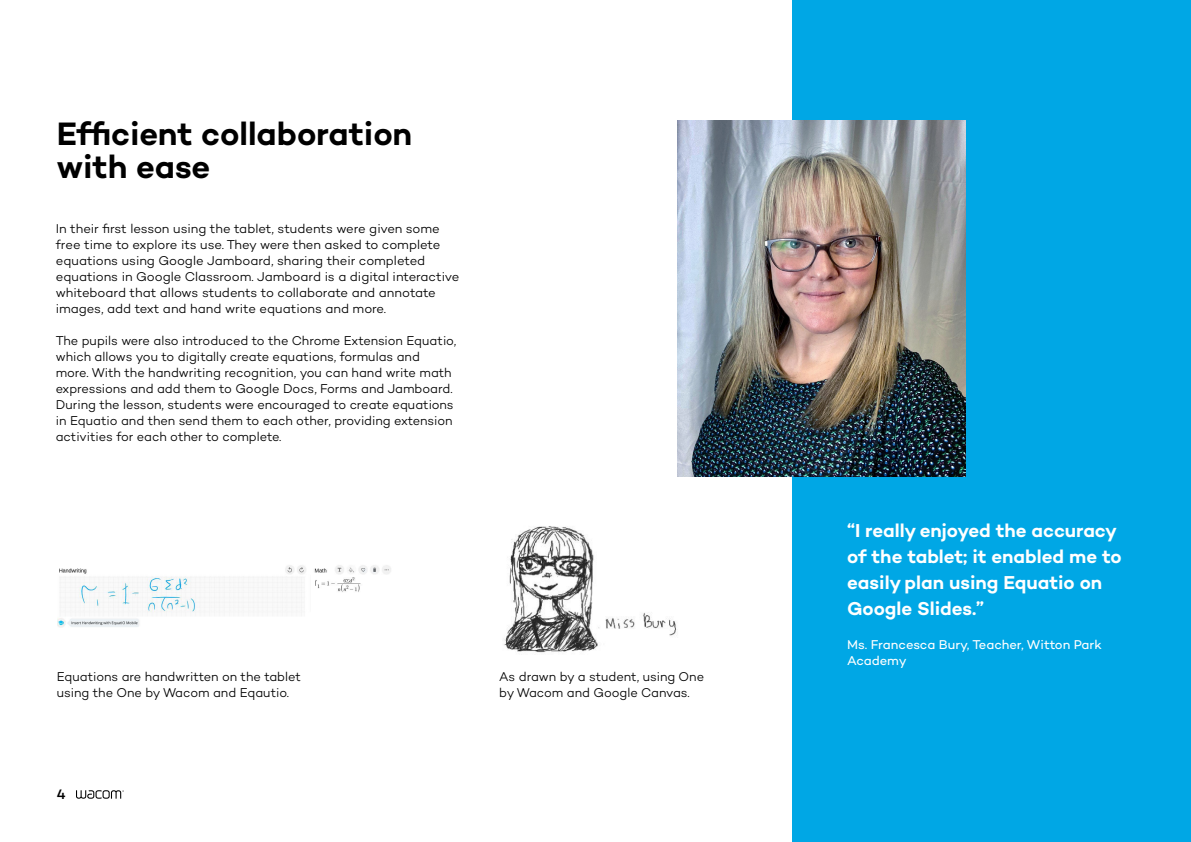
<style>
.page{position:relative;width:1191px;height:842px;background:#fff}
.page>*{position:absolute;margin:0;border:0;box-sizing:border-box;transform-origin:0 0}
.t1{font:600 33px/33px "Campton Wacom";letter-spacing:-.005em;color:#000}
.t2{font:600 19px/26px "Campton Wacom";color:#fff}
.t3{font:500 14px "Campton";color:#000}
.t4{font:300 13px/16px "Campton Wacom";color:#000}
.t5{font:13px/16px "Campton Wacom";letter-spacing:-.005em;color:#fff}
</style>
<div class="page">
<svg style="left:76px;top:790px;width:48px;height:9px"></svg>
<div style="left:792px;top:0;width:399px;height:842px;background:#00a7e5"></div>
<img style="left:504px;top:526px;width:172px;height:127px">
<img style="left:677px;top:121px;width:288px;height:355px">
<img style="left:57px;top:565px;width:334px;height:62px">
<h1 class="t1" style="left:57px;top:116px;width:357px">Efficient collaboration with ease</h1>
<p class="t4" style="left:56px;top:220px;width:405px">In their first lesson using the tablet, students were given some free time to explore its use. They were then asked to complete equations using Google Jamboard, sharing their completed equations in Google Classroom. Jamboard is a digital interactive whiteboard that allows students to collaborate and annotate images, add text and hand write equations and more.</p>
<p class="t4" style="left:56px;top:332px;width:402px">The pupils were also introduced to the Chrome Extension Equatio, which allows you to digitally create equations, formulas and<br>more. With the handwriting recognition, you can hand write math expressions and add them to Google Docs, Forms and Jamboard.<br>During the lesson, students were encouraged to create equations in Equatio and then send them to each other, providing extension activities for each other to complete.</p>
<p class="t4" style="left:57px;top:668px;width:246px">Equations are handwritten on the tablet using the One by Wacom and Eqautio.</p>
<p class="t3" style="left:57px;top:785px;width:10px">4</p>
<p class="t4" style="left:499px;top:668px;width:206px">As drawn by a student, using One by Wacom and Google Canvas.</p>
<h2 class="t2" style="left:847px;top:517px;width:276px">“I really enjoyed the accuracy of the tablet; it enabled me to easily plan using Equatio on<br>Google Slides.”</h2>
<p class="t5" style="left:847px;top:636px;width:256px">Ms. Francesca Bury, Teacher, Witton Park<br>Academy</p>
</div>
